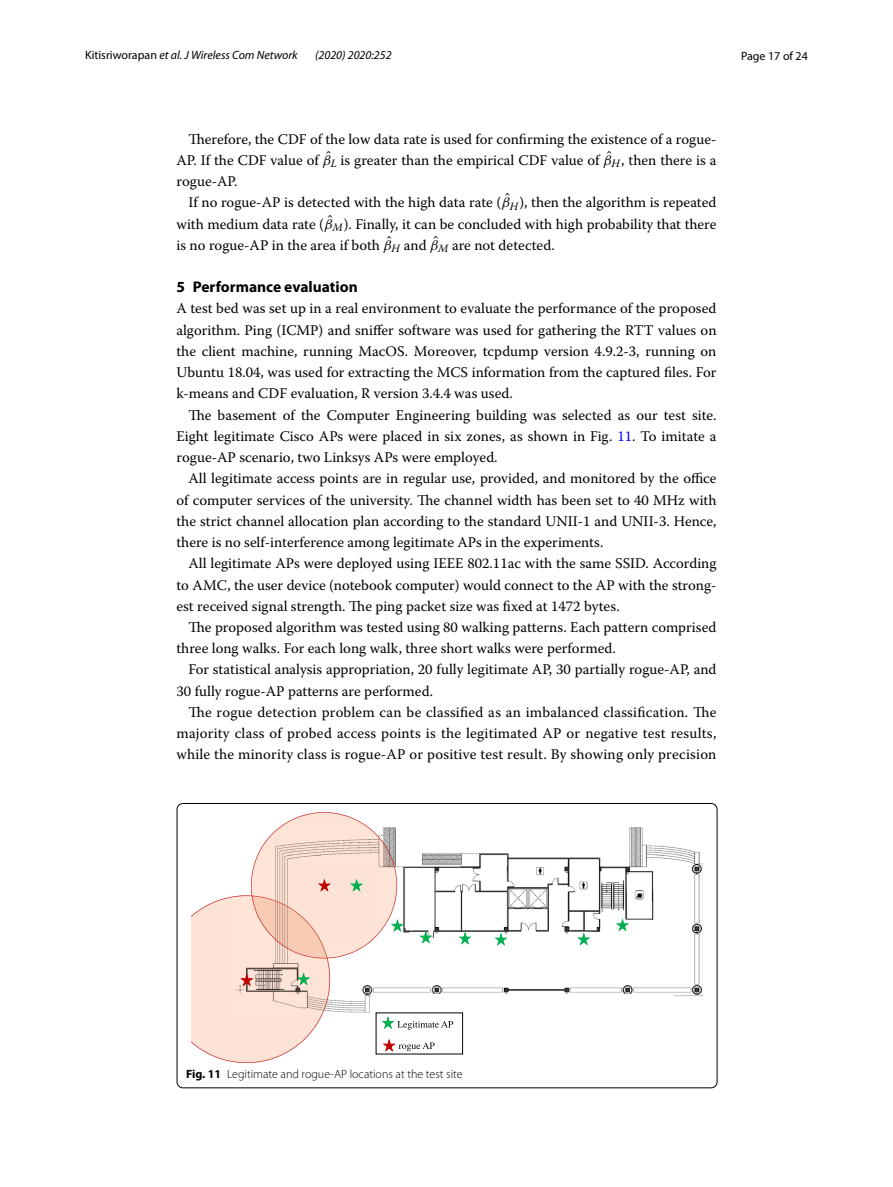
<style>
.page{position:relative;width:893px;height:1187px;background:#fff}
.page>*{position:absolute;margin:0;border:0;box-sizing:border-box;transform-origin:0 0}
.t1{font:700 15.45px "Myriad Pro";color:#000}
.t2{font:14.7px/21.3px "Warnock Pro";color:#000;text-align:justify}
.t3{font:italic 12px "Myriad Pro";color:#000}
.t4{font:300 12px "Myriad Pro";color:#000}
.t5{font:12px "Myriad Pro";color:#000}
.s1{font-style:normal}
.s2{font-family:"MTMI31"}
.s3{font-family:"MTMI32"}
.s4{font-family:"MTMI27"}
.s5{font-family:"MTMI28"}
.s6{font-family:"MTMI29"}
.s7{font-family:"MTMI30"}
.s8{color:#00f}
.s9{font-weight:700}
</style>
<div class="page">
<img style="left:192px;top:812px;width:510px;height:250px">
<svg style="left:351px;top:878px;width:12px;height:13px"></svg>
<svg style="left:392px;top:918px;width:12px;height:14px"></svg>
<svg style="left:420px;top:930px;width:12px;height:13px"></svg>
<svg style="left:459px;top:931px;width:13px;height:13px"></svg>
<svg style="left:495px;top:932px;width:13px;height:13px"></svg>
<svg style="left:578px;top:932px;width:12px;height:13px"></svg>
<svg style="left:617px;top:918px;width:12px;height:13px"></svg>
<svg style="left:298px;top:972px;width:12px;height:13px"></svg>
<svg style="left:241px;top:973px;width:12px;height:13px"></svg>
<svg style="left:319px;top:878px;width:12px;height:13px"></svg>
<svg style="left:382px;top:1015px;width:71px;height:14px"></svg>
<svg style="left:383px;top:1038px;width:52px;height:13px"></svg>
<div style="left:177px;top:803px;width:540px;height:284px;border:1px solid #000;border-radius:6px"></div>
<p class="t3" style="left:85px;top:48px;width:214px"><span class="s1">Kitisriworapan</span> et al. J Wireless Com Network</p>
<p class="t3" style="left:315px;top:48px;width:78px">(2020) 2020:252</p>
<p class="t5" style="left:741px;top:48px;width:68px">Page 17 of 24</p>
<p class="t2" style="left:176px;top:128px;width:542px;text-indent:12px">Therefore, the CDF of the low data rate is used for confirming the existence of a rogue-AP. If the CDF value of <span class="s2">β</span><sup>ˆ</sup><sub>L</sub> is greater than the empirical CDF value of <span class="s3">β</span><sup>ˆ</sup><sub>H</sub>, then there is a rogue-AP.</p>
<p class="t2" style="left:176px;top:192px;width:542px;text-indent:12px">If no rogue-AP is detected with the high data rate (<span class="s4">β</span><sup>ˆ</sup><sub>H</sub>), then the algorithm is repeated with medium data rate (<span class="s5">β</span><sup>ˆ</sup><sub>M</sub>). Finally, it can be concluded with high probability that there is no rogue-AP in the area if both <span class="s6">β</span><sup>ˆ</sup><sub>H</sub> and <span class="s7">β</span><sup>ˆ</sup><sub>M</sub> are not detected.</p>
<p class="t1" style="left:176px;top:277px;width:183px">5 Performance evaluation</p>
<p class="t2" style="left:176px;top:298px;width:542px">A test bed was set up in a real environment to evaluate the performance of the proposed algorithm. Ping (ICMP) and sniffer software was used for gathering the RTT values on the client machine, running MacOS. Moreover, tcpdump version 4.9.2-3, running on Ubuntu 18.04, was used for extracting the MCS information from the captured files. For k-means and CDF evaluation, R version 3.4.4 was used.</p>
<p class="t2" style="left:176px;top:404px;width:542px;text-indent:12px">The basement of the Computer Engineering building was selected as our test site.<br>Eight legitimate Cisco APs were placed in six zones, as shown in Fig. <span class="s8">11</span>. To imitate a rogue-AP scenario, two Linksys APs were employed.</p>
<p class="t2" style="left:176px;top:467px;width:542px;text-indent:12px">All legitimate access points are in regular use, provided, and monitored by the office of computer services of the university. The channel width has been set to 40 MHz with the strict channel allocation plan according to the standard UNII-1 and UNII-3. Hence, there is no self-interference among legitimate APs in the experiments.</p>
<p class="t2" style="left:176px;top:552px;width:542px;text-indent:12px">All legitimate APs were deployed using IEEE 802.11ac with the same SSID. According to AMC, the user device (notebook computer) would connect to the AP with the strong&shy;est received signal strength. The ping packet size was fixed at 1472 bytes.</p>
<p class="t2" style="left:176px;top:616px;width:542px;text-indent:12px">The proposed algorithm was tested using 80 walking patterns. Each pattern comprised three long walks. For each long walk, three short walks were performed.</p>
<p class="t2" style="left:176px;top:658px;width:542px;text-indent:12px">For statistical analysis appropriation, 20 fully legitimate AP, 30 partially rogue-AP, and<br>30 fully rogue-AP patterns are performed.</p>
<p class="t2" style="left:176px;top:701px;width:542px;text-indent:12px">The rogue detection problem can be classified as an imbalanced classification. The majority class of probed access points is the legitimated AP or negative test results, while the minority class is rogue-AP or positive test result. By showing only precision</p>
<p class="t4" style="left:186px;top:1067px;width:278px"><span class="s9">Fig. 11</span> Legitimate and rogue-AP locations at the test site</p>
</div>
